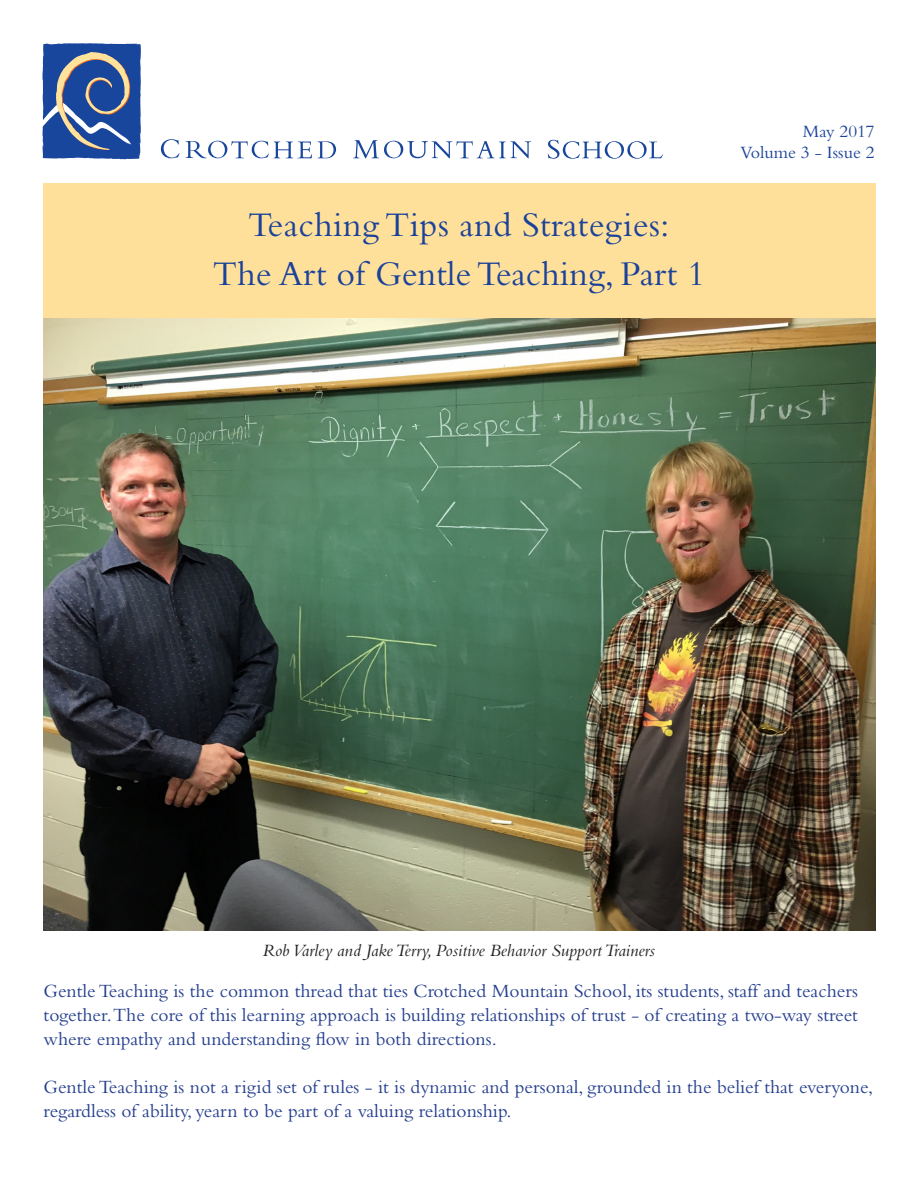
<style>
.page{position:relative;width:918px;height:1188px;background:#fff}
.page>*{position:absolute;margin:0;border:0;box-sizing:border-box;transform-origin:0 0}
.t1{font:36px "Bembo";letter-spacing:.01em;color:#1b4299}
.t2{font:19.5px/24px "Bembo";color:#253f8e;text-align:justify}
.t3{font:italic 18px "Bembo";color:#231f20}
.t4{font:18px "Bembo";color:#1b4299}
</style>
<div class="page">
<img style="left:43px;top:318px;width:832px;height:613px">
<svg style="left:43px;top:43px;width:98px;height:116px;background:#4362a0"></svg>
<svg style="left:161px;top:139px;width:19px;height:19px"></svg>
<svg style="left:186px;top:141px;width:150px;height:17px"></svg>
<svg style="left:353px;top:140px;width:178px;height:18px"></svg>
<svg style="left:548px;top:140px;width:115px;height:19px"></svg>
<div style="left:43px;top:183px;width:832px;height:135px;background:#ffe09b"></div>
<p class="t1" style="left:248px;top:204px;width:423px">Teaching Tips and Strategies:</p>
<p class="t1" style="left:213px;top:253px;width:494px">The Art of Gentle Teaching, Part 1</p>
<p class="t4" style="left:803px;top:121px;width:73px">May 2017</p>
<p class="t4" style="left:741px;top:142px;width:136px">Volume 3 - Issue 2</p>
<p class="t3" style="left:263px;top:940px;width:394px">Rob Varley and Jake Terry, Positive Behavior Support Trainers</p>
<p class="t2" style="left:44px;top:978px;width:816px">Gentle Teaching is the common thread that ties Crotched Mountain School, its students, staff and teachers together.The core of this learning approach is building relationships of trust - of creating a two-way street where empathy and understanding flow in both directions.</p>
<p class="t2" style="left:44px;top:1074px;width:831px">Gentle Teaching is not a rigid set of rules - it is dynamic and personal, grounded in the belief that everyone, regardless of ability, yearn to be part of a valuing relationship.</p>
</div>
